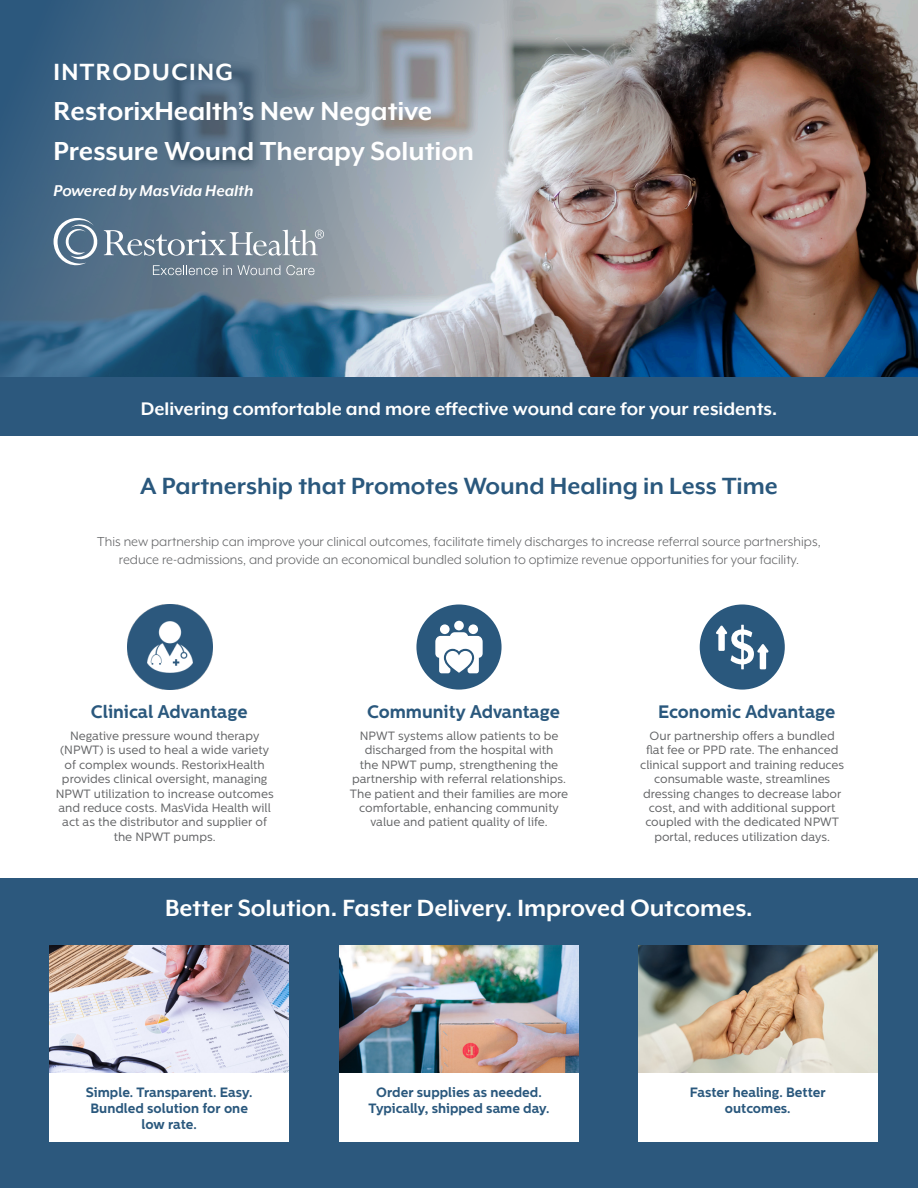
<style>
.page{position:relative;width:918px;height:1188px;background:#fff}
.page>*{position:absolute;margin:0;border:0;box-sizing:border-box;transform-origin:0 0}
.t1{font:700 30px/40.5px "Mr Eaves XL Mod OT";color:#fff}
.t2{font:700 27px "Mr Eaves XL Mod OT";color:#fff}
.t3{font:700 27px "Mr Eaves XL Mod OT";color:#2a587d}
.t4{font:700 27px "Mr Eaves XL Mod OT";letter-spacing:.05em;color:#fff}
.t5{font:700 21px "Mr Eaves XL Mod OT";color:#fff}
.t6{font:700 18px "Centrale Sans";color:#2a587d}
.t7{font:italic 700 18px "Mr Eaves XL Mod OT";color:#fff}
.t8{font:15px/18px "Mr Eaves XL Mod OT";color:#636466;text-align:center}
.t9{font:700 13.5px/16.2px "Centrale Sans";color:#2a587d;text-align:center}
.t10{font:12px/14.4px "Centrale Sans";color:#636466;text-align:center}
</style>
<div class="page">
<div style="left:0;top:878px;width:918px;height:310px;background:#2c587d"></div>
<div style="left:638px;top:1046px;width:240px;height:96px;background:#fff"></div>
<div style="left:339px;top:1046px;width:240px;height:96px;background:#fff"></div>
<div style="left:50px;top:1046px;width:239px;height:96px;background:#fff"></div>
<img style="left:668px;top:0;width:250px;height:378px">
<img style="left:0;top:0;width:668px;height:378px">
<img style="left:638px;top:946px;width:240px;height:127px">
<img style="left:339px;top:946px;width:240px;height:127px">
<img style="left:50px;top:946px;width:239px;height:127px">
<img style="left:128px;top:604px;width:85px;height:86px">
<div style="left:0;top:378px;width:918px;height:58px;background:#2c587d"></div>
<div style="left:700px;top:604px;width:85px;height:86px;background:#2a587d;border-radius:50%"></div>
<svg style="left:716px;top:625px;width:53px;height:44px"></svg>
<div style="left:416px;top:604px;width:86px;height:86px;background:#2a587d;border-radius:50%"></div>
<div style="left:440px;top:624px;width:10px;height:10px;background:#fff;border-radius:50%"></div>
<div style="left:468px;top:624px;width:10px;height:10px;background:#fff;border-radius:50%"></div>
<div style="left:454px;top:621px;width:10px;height:9px;background:#fff;border-radius:50%"></div>
<svg style="left:435px;top:632px;width:48px;height:41px"></svg>
<svg style="left:54px;top:218px;width:270px;height:57px;background:#7c8e9e"></svg>
<p class="t4" style="left:54px;top:57px;width:181px">INTRODUCING</p>
<p class="t1" style="left:54px;top:90px;width:422px">RestorixHealth’s New Negative<br>Pressure Wound Therapy Solution</p>
<p class="t7" style="left:54px;top:181px;width:202px">Powered by MasVida Health</p>
<p class="t5" style="left:141px;top:397px;width:638px">Delivering comfortable and more effective wound care for your residents.</p>
<p class="t3" style="left:140px;top:471px;width:639px">A Partnership that Promotes Wound Healing in Less Time</p>
<p class="t8" style="left:97px;top:533px;width:725px">This new partnership can improve your clinical outcomes, facilitate timely discharges to increase referral source partnerships, reduce re-admissions, and provide an economical bundled solution to optimize revenue opportunities for your facility.</p>
<p class="t6" style="left:91px;top:701px;width:158px">Clinical Advantage</p>
<p class="t10" style="left:56px;top:729px;width:220px">Negative pressure wound therapy (NPWT) is used to heal a wide variety of complex wounds. RestorixHealth provides clinical oversight, managing NPWT utilization to increase outcomes and reduce costs. MasVida Health will act as the distributor and supplier of the NPWT pumps.</p>
<p class="t6" style="left:367px;top:701px;width:194px">Community Advantage</p>
<p class="t10" style="left:350px;top:729px;width:220px">NPWT systems allow patients to be discharged from the hospital with<br>the NPWT pump, strengthening the partnership with referral relationships.<br>The patient and their families are more comfortable, enhancing community value and patient quality of life.</p>
<p class="t6" style="left:658px;top:701px;width:179px">Economic Advantage</p>
<p class="t10" style="left:640px;top:729px;width:205px">Our partnership offers a bundled flat fee or PPD rate. The enhanced clinical support and training reduces consumable waste, streamlines dressing changes to decrease labor cost, and with additional support coupled with the dedicated NPWT portal, reduces utilization days.</p>
<p class="t2" style="left:165px;top:893px;width:589px">Better Solution. Faster Delivery. Improved Outcomes.</p>
<p class="t9" style="left:86px;top:1084px;width:168px">Simple. Transparent. Easy.<br>Bundled solution for one low rate.</p>
<p class="t9" style="left:369px;top:1084px;width:182px">Order supplies as needed.<br>Typically, shipped same day.</p>
<p class="t9" style="left:690px;top:1084px;width:137px">Faster healing. Better outcomes.</p>
</div>
